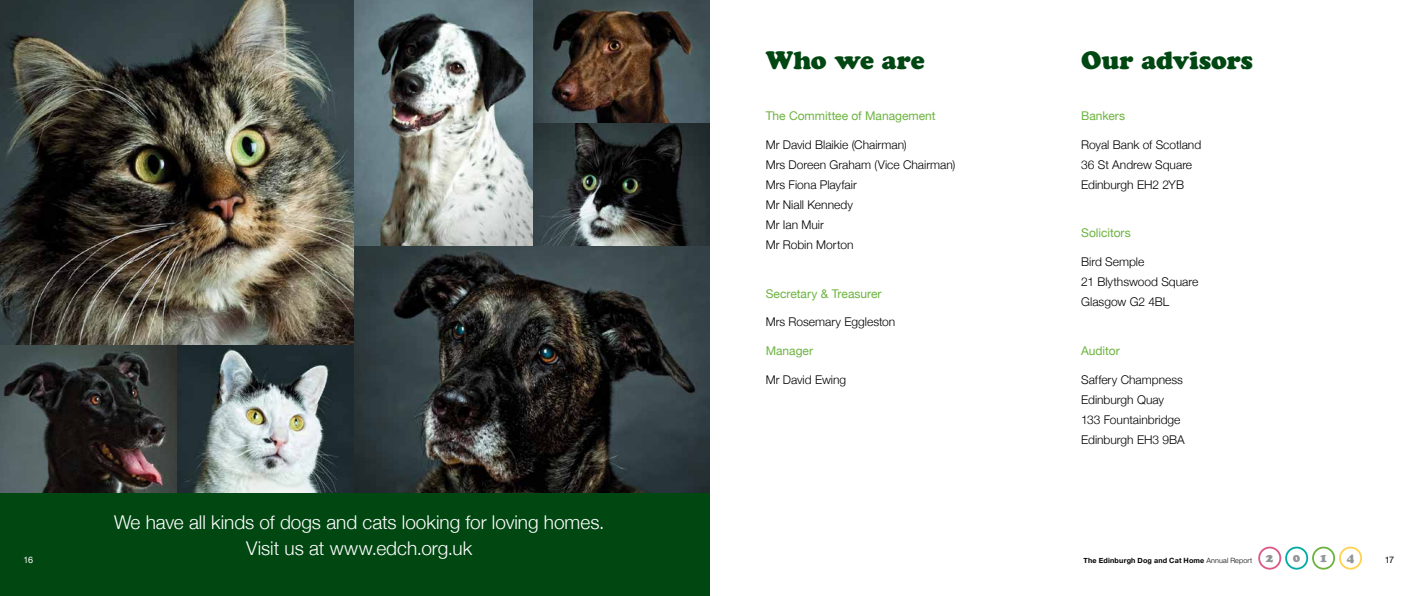
<style>
.page{position:relative;width:1418px;height:596px;background:#fff}
.page>*{position:absolute;margin:0;border:0;box-sizing:border-box;transform-origin:0 0}
.t1{font:25px "Cooper Black Std";letter-spacing:-.005em;color:#004712}
.t2{font:300 19px/25.6px "Helvetica Neue";letter-spacing:-.005em;color:#fff;text-align:center}
.t3{font:300 12px/20.1px "Helvetica Neue";color:#000}
.t4{font:12px "Helvetica Neue";color:#6cb33f}
.t5{font:12px "Cooper Black Std";color:#939598}
.t6{font:9px "Helvetica Neue";color:#fff}
.t7{font:9px "Helvetica Neue";color:#000}
.t8{font:700 7.2px "Helvetica Neue";letter-spacing:.025em;color:#000}
.s1{font-weight:300}
</style>
<div class="page">
<img style="left:0;top:0;width:709px;height:493px">
<svg style="left:0;top:345px;width:177px;height:148px;background:#353635"></svg>
<div style="left:1338px;top:546px;width:23px;height:23px;border:2px solid #ffd24f;border-radius:50%"></div>
<div style="left:1258px;top:546px;width:23px;height:23px;border:2px solid #db5983;border-radius:50%"></div>
<div style="left:1311px;top:546px;width:23px;height:23px;border:2px solid #6cb33f;border-radius:50%"></div>
<div style="left:1285px;top:546px;width:23px;height:23px;border:2px solid #00aaa6;border-radius:50%"></div>
<div style="left:0;top:493px;width:709px;height:102px;background:#004712"></div>
<h1 class="t1" style="left:765px;top:45px;width:160px">Who we are</h1>
<p class="t4" style="left:765px;top:107px;width:171px">The Committee of Management</p>
<p class="t3" style="left:765px;top:133px;width:191px">Mr David Blaikie (Chairman)<br>Mrs Doreen Graham (Vice Chairman)<br>Mrs Fiona Playfair<br>Mr Niall Kennedy<br>Mr Ian Muir<br>Mr Robin Morton</p>
<p class="t4" style="left:765px;top:284px;width:117px">Secretary &amp; Treasurer</p>
<p class="t3" style="left:765px;top:311px;width:131px">Mrs Rosemary Eggleston</p>
<p class="t4" style="left:765px;top:342px;width:49px">Manager</p>
<p class="t3" style="left:765px;top:368px;width:82px">Mr David Ewing</p>
<h1 class="t1" style="left:1081px;top:45px;width:173px">Our advisors</h1>
<p class="t4" style="left:1081px;top:107px;width:45px">Bankers</p>
<p class="t3" style="left:1081px;top:133px;width:121px">Royal Bank of Scotland<br>36 St Andrew Square<br>Edinburgh EH2 2YB</p>
<p class="t4" style="left:1081px;top:224px;width:51px">Solicitors</p>
<p class="t3" style="left:1081px;top:251px;width:119px">Bird Semple<br>21 Blythswood Square<br>Glasgow G2 4BL</p>
<p class="t4" style="left:1081px;top:342px;width:40px">Auditor</p>
<p class="t3" style="left:1081px;top:368px;width:105px">Saffery Champness<br>Edinburgh Quay<br>133 Fountainbridge<br>Edinburgh EH3 9BA</p>
<h2 class="t2" style="left:114px;top:508px;width:492px">We have all kinds of dogs and cats looking for loving homes.<br>Visit us at www.edch.org.uk</h2>
<p class="t8" style="left:1083px;top:554px;width:191px">The Edinburgh Dog and Cat Home <span class="s1">Annual Report</span> <sup>2</sup></p>
<p class="t5" style="left:1292px;top:550px;width:9px">0</p>
<p class="t5" style="left:1319px;top:550px;width:9px">1</p>
<p class="t5" style="left:1346px;top:550px;width:9px">4</p>
<p class="t6" style="left:24px;top:553px;width:11px">16</p>
<p class="t7" style="left:1384px;top:553px;width:11px">17</p>
</div>
